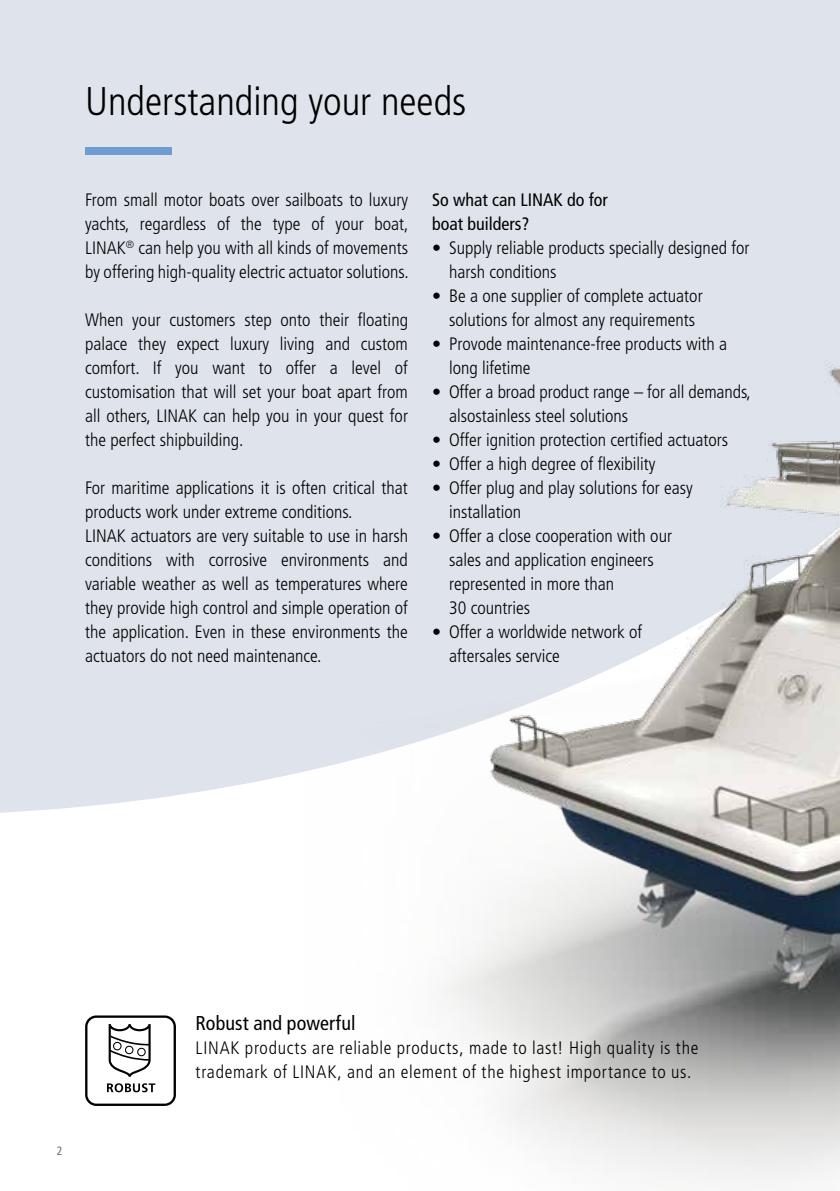
<style>
.page{position:relative;width:840px;height:1191px;background:#fff}
.page>*{position:absolute;margin:0;border:0;box-sizing:border-box;transform-origin:0 0}
.t1{font:300 condensed 40px "Frutiger LT Pro";color:#000}
.t2{font:condensed 20px "Frutiger LT Pro";letter-spacing:.005em;color:#000}
.t3{font:300 condensed 18px/24px "Frutiger LT Pro";color:#000}
.t4{font:300 condensed 18px/24px "Frutiger LT Pro";letter-spacing:.035em;color:#000}
.t5{font:condensed 18px/24px "Frutiger LT Pro";color:#000}
.t6{font:condensed 12px "Frutiger LT Pro";color:#6d6e71}
</style>
<div class="page">
<svg style="left:85px;top:1015px;width:91px;height:91px"></svg>
<div style="left:0;top:0;width:839px;height:813px;background:#dfe3eb"></div>
<img style="left:259px;top:176px;width:580px;height:1009px">
<div style="left:85px;top:147px;width:86px;height:8px;background:#709cd2"></div>
<h1 class="t1" style="left:85px;top:78px;width:382px">Understanding your needs</h1>
<p class="t3" style="left:85px;top:188px;width:325px;text-align:justify">From small motor boats over sailboats to luxury yachts, regardless of the type of your boat, LINAK<sup>®</sup> can help you with all kinds of movements by offering high-quality electric actuator solutions.</p>
<p class="t3" style="left:85px;top:308px;width:324px;text-align:justify">When your customers step onto their floating palace they expect luxury living and custom comfort. If you want to offer a level of customisation that will set your boat apart from all others, LINAK can help you in your quest for the perfect shipbuilding.</p>
<p class="t3" style="left:85px;top:476px;width:324px">For maritime applications it is often critical that products work under extreme conditions.<br>LINAK actuators are very suitable to use in harsh conditions with corrosive environments and variable weather as well as temperatures where they provide high control and simple operation of the application. Even in these environments the actuators do not need maintenance.</p>
<p class="t5" style="left:432px;top:188px;width:177px">So what can LINAK do for boat builders?</p>
<p class="t3" style="left:449px;top:236px;width:302px;text-indent:-17px">• Supply reliable products specially designed for harsh conditions</p>
<p class="t3" style="left:432px;top:284px;width:272px;text-align:center">• Be a one supplier of complete actuator solutions for almost any requirements</p>
<p class="t3" style="left:449px;top:332px;width:279px;text-indent:-17px">• Provode maintenance-free products with a long lifetime</p>
<p class="t3" style="left:449px;top:380px;width:303px;text-indent:-17px">• Offer a broad product range – for all demands, alsostainless steel solutions</p>
<p class="t3" style="left:432px;top:428px;width:297px">• Offer ignition protection certified actuators</p>
<p class="t3" style="left:432px;top:452px;width:225px">• Offer a high degree of flexibility</p>
<p class="t3" style="left:449px;top:476px;width:245px;text-indent:-17px">• Offer plug and play solutions for easy installation</p>
<p class="t3" style="left:449px;top:524px;width:224px;text-indent:-17px">• Offer a close cooperation with our sales and application engineers represented in more than<br>30 countries</p>
<p class="t3" style="left:449px;top:620px;width:195px;text-indent:-17px">• Offer a worldwide network of aftersales service</p>
<p class="t6" style="left:57px;top:1143px;width:7px">2</p>
<p class="t2" style="left:195px;top:1012px;width:161px">Robust and powerful</p>
<p class="t4" style="left:195px;top:1036px;width:504px">LINAK products are reliable products, made to last! High quality is the trademark of LINAK, and an element of the highest importance to us.</p>
</div>
